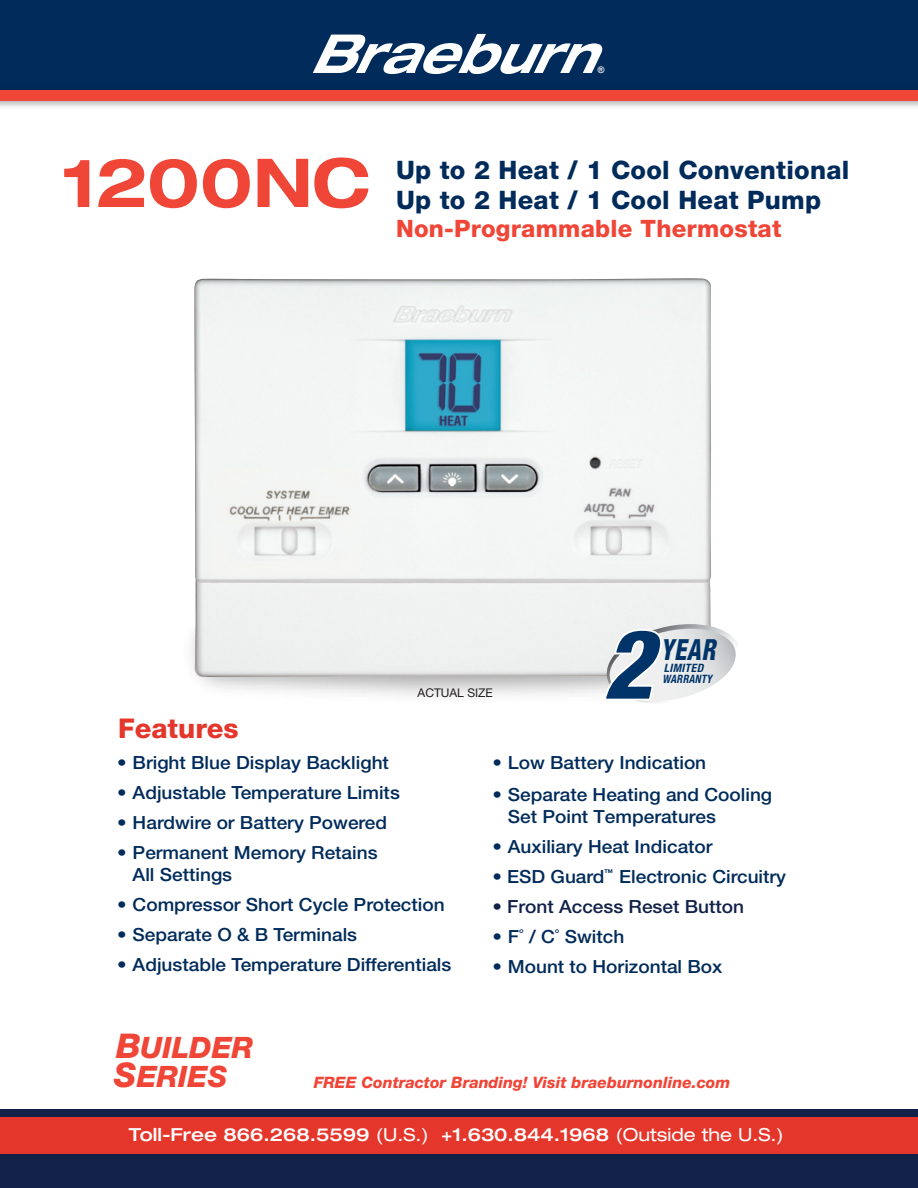
<style>
.page{position:relative;width:918px;height:1188px;background:#fff}
.page>*{position:absolute;margin:0;border:0;box-sizing:border-box;transform-origin:0 0}
.t1{font:italic 900 condensed 98.4px "Helvetica Neue LT Std";color:#003468}
.t2{font:700 expanded 67.5px "Helvetica Neue LT Std";letter-spacing:-.01em;color:#ef4638;scale:.95 1}
.t3{font:italic 800 29.55px/28.8px "Helvetica Neue LT Std";color:#ef4638}
.t4{font:italic 800 condensed 29.1px "Helvetica Neue LT Std";color:#003468;scale:.83 1}
.t5{font:800 27.15px "Helvetica Neue LT Std";color:#e4362b}
.t6{font:800 25.5px/30px "Helvetica Neue LT Std";letter-spacing:.01em;color:#002b5a}
.t7{font:800 24px "Helvetica Neue LT Std";letter-spacing:.01em;color:#ef4638}
.t8{font:500 18.15px/21.8px "Helvetica Neue LT Std";color:#002b5a;scale:1.05 1}
.t9{font:500 18.15px "Helvetica Neue LT Std";color:#112147;scale:1.05 1}
.t10{font:500 expanded 18px "Helvetica Neue LT Std";color:#fff}
.t11{font:italic 800 15.75px "Helvetica Neue LT Std";color:#ef4638}
.t12{font:12px "Helvetica Neue LT Std";color:#231f20}
.t13{font:italic 700 condensed 11.55px "Helvetica Neue LT Std";letter-spacing:.03em;color:#003468;scale:.9 1}
.t14{font:italic 700 condensed 11.55px "Helvetica Neue LT Std";letter-spacing:.03em;color:#003468}
.t15{font:700 9px "Arial";color:#fff}
.t16{font:700 5.25px "Helvetica Neue LT Std";color:#002b5a;scale:1.05 1}
.s1{font-size:34.05px}
.s2{font-weight:400}
</style>
<div class="page">
<div style="left:0;top:0;width:918px;height:98px;background:#002b5a"></div>
<div style="left:0;top:1116px;width:918px;height:61px;background:#e4362b"></div>
<div style="left:0;top:1155px;width:918px;height:33px;background:#112147"></div>
<div style="left:0;top:1109px;width:918px;height:7px;background:#112147"></div>
<svg style="left:313px;top:34px;width:290px;height:40px"></svg>
<div style="left:0;top:90px;width:918px;height:11px;background:#ef4638"></div>
<img style="left:194px;top:278px;width:517px;height:397px">
<svg style="left:197px;top:616px;width:539px;height:87px"></svg>
<p class="t15" style="left:598px;top:64px;width:8px">®</p>
<p class="t2" style="left:62px;top:141px;width:326px">1200NC</p>
<p class="t6" style="left:396px;top:155px;width:455px">Up to 2 Heat / 1 Cool Conventional<br>Up to 2 Heat / 1 Cool Heat Pump</p>
<p class="t7" style="left:396px;top:214px;width:387px">Non-Programmable Thermostat</p>
<p class="t12" style="left:418px;top:685px;width:77px">ACTUAL SIZE</p>
<p class="t1" style="left:603px;top:604px;width:52px">2</p>
<p class="t4" style="left:660px;top:631px;width:68px">YEAR</p>
<p class="t14" style="left:664px;top:661px;width:41px">LIMITED</p>
<p class="t13" style="left:663px;top:672px;width:56px">WARRANTY</p>
<p class="t5" style="left:118px;top:712px;width:122px">Features</p>
<p class="t8" style="left:117px;top:752px;width:260px">• Bright Blue Display Backlight</p>
<p class="t8" style="left:117px;top:782px;width:271px">• Adjustable Temperature Limits</p>
<p class="t8" style="left:117px;top:812px;width:259px">• Hardwire or Battery Powered</p>
<p class="t8" style="left:133px;top:842px;width:235px;text-indent:-16px">• Permanent Memory Retains<br>All Settings</p>
<p class="t8" style="left:117px;top:893px;width:314px">• Compressor Short Cycle Protection</p>
<p class="t8" style="left:117px;top:923px;width:230px">• Separate O &amp; B Terminals</p>
<p class="t8" style="left:117px;top:954px;width:320px">• Adjustable Temperature Differentials</p>
<p class="t8" style="left:492px;top:752px;width:205px">• Low Battery Indication</p>
<p class="t8" style="left:508px;top:783px;width:253px;text-indent:-16px">• Separate Heating and Cooling<br>Set Point Temperatures</p>
<p class="t8" style="left:492px;top:835px;width:211px">• Auxiliary Heat Indicator</p>
<p class="t8" style="left:492px;top:865px;width:281px">• ESD Guard Electronic Circuitry</p>
<p class="t9" style="left:492px;top:895px;width:241px">• Front Access Reset Button</p>
<p class="t8" style="left:492px;top:925px;width:127px">• F˚ / C˚ Switch</p>
<p class="t8" style="left:492px;top:955px;width:221px">• Mount to Horizontal Box</p>
<p class="t16" style="left:604px;top:868px;width:9px">TM</p>
<p class="t3" style="left:114px;top:1033px;width:141px"><span class="s1">B</span>UILDER<br><span class="s1">S</span>ERIES</p>
<p class="t11" style="left:314px;top:1073px;width:418px">FREE Contractor Branding! Visit braeburnonline.com</p>
<p class="t10" style="left:129px;top:1123px;width:657px">Toll-Free 866.268.5599 <span class="s2">(U.S.)</span> +1.630.844.1968 <span class="s2">(Outside the U.S.)</span></p>
</div>
